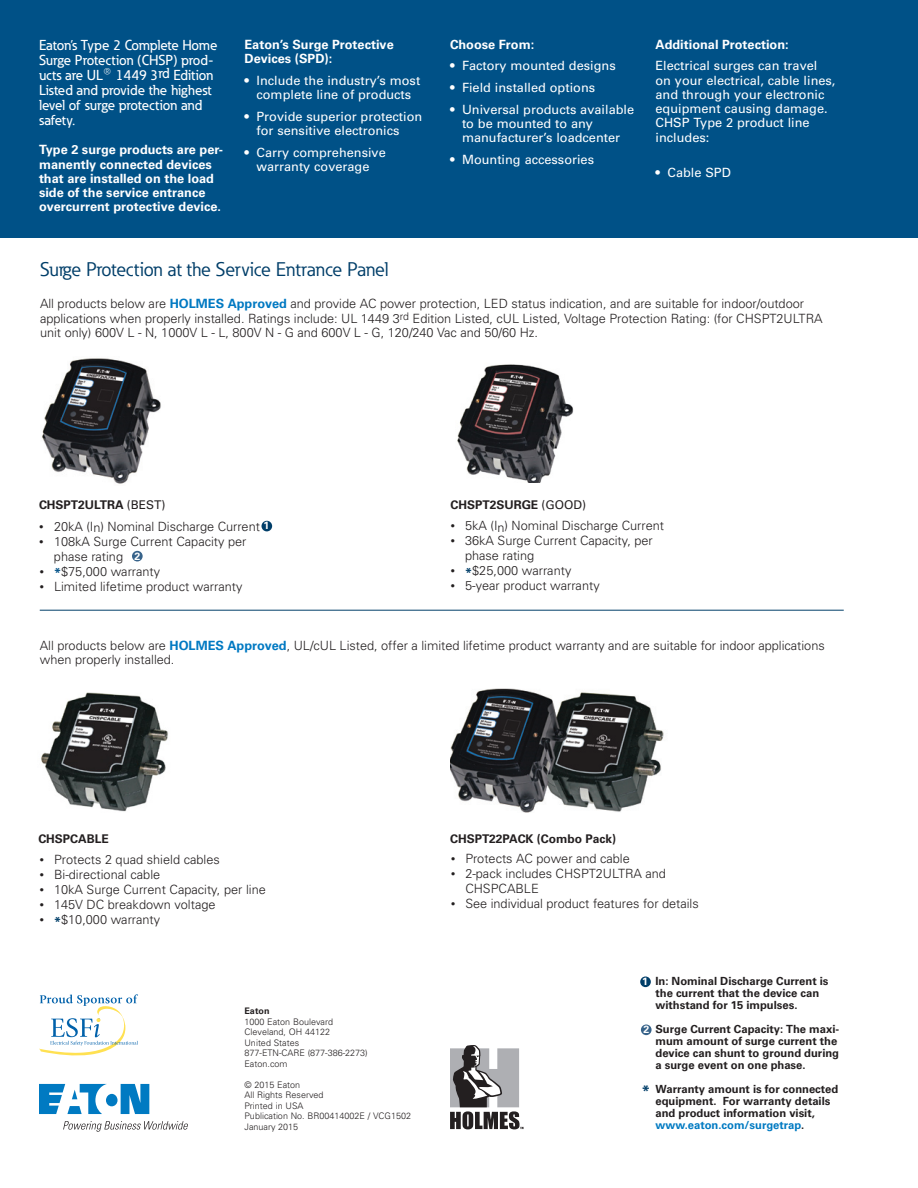
<style>
.page{position:relative;width:918px;height:1188px;background:#fff}
.page>*{position:absolute;margin:0;border:0;box-sizing:border-box;transform-origin:0 0}
.t1{font:19.5px "Eaton";color:#003e69}
.Bullet_List{font:700 15px "Univers";color:#003e69}
._01_Overview__11_pt{font:500 14.25px/15px "Eaton";color:#fff}
.Body_Copy{font:300 12.75px/14.2px "Univers";color:#231f20}
.Bullet_List-2{font:300 12.75px/15px "Univers";color:#231f20}
.White_Bullet{font:12.75px/14.2px "Univers";color:#fff;text-align:center}
._02_Body_Head__8_5_p{font:700 12.75px/14.2px "Univers";color:#fff}
._02_Body__8_5_pt__La{font:12.75px/14.2px "Univers";color:#fff}
.New_Bullet_List{font:300 12.75px/15px "Univers";color:#231f20}
.t2{font:700 12px "Univers";color:#231f20}
.Bullet_List-3{font:700 11.25px/12px "Univers";color:#231f20}
.t3{font:700 10.5px "Univers";color:#fff}
._09_Backpage_Body{font:300 9px "Univers";color:#231f20}
._09_Backpage_Body-2{font:700 9px "Univers";color:#231f20}
.s1{font-size:22.5px}
.s2{font-weight:700;color:#0079c2}
.s3{font-weight:400}
.s4{font-size:9px}
.s5{font-stretch:condensed;font-size:9px}
.s6{font-weight:700;color:#005187}
.s7{font-weight:700;color:#003e69}
.s8{color:#007ac2}
</style>
<div class="page">
<svg style="left:39px;top:1084px;width:110px;height:30px"></svg>
<svg style="left:63px;top:1121px;width:125px;height:11px"></svg>
<svg style="left:39px;top:994px;width:99px;height:61px"></svg>
<svg style="left:450px;top:1045px;width:73px;height:84px"></svg>
<div style="left:0;top:0;width:918px;height:237px;background:#005187"></div>
<img style="left:41px;top:358px;width:120px;height:126px">
<img style="left:41px;top:692px;width:127px;height:120px">
<img style="left:450px;top:688px;width:214px;height:125px">
<img style="left:457px;top:364px;width:116px;height:119px">
<hr style="left:40px;top:610px;width:804px;height:1px;background:#003e69">
<div style="left:262px;top:521px;width:10px;height:10px;background:#003e69;border-radius:50%"></div>
<div style="left:132px;top:551px;width:11px;height:10px;background:#37638a;border-radius:50%"></div>
<div style="left:640px;top:977px;width:11px;height:10px;background:#003e69;border-radius:50%"></div>
<div style="left:641px;top:1024px;width:11px;height:11px;background:#37638a;border-radius:50%"></div>
<p class="_01_Overview__11_pt" style="left:39px;top:37px;width:180px">Eaton’s Type 2 Complete Home<br>Surge Protection (CHSP) prod&shy;ucts are UL<span class="s1">®</span> 1449 3rd Edition<br>Listed and provide the highest level of surge protection and safety.</p>
<p class="_02_Body_Head__8_5_p" style="left:39px;top:143px;width:186px">Type 2 surge products are per&shy;manently connected devices that are installed on the load side of the service entrance overcurrent protective device.</p>
<p class="_02_Body_Head__8_5_p" style="left:244px;top:37px;width:151px">Eaton’s Surge Protective<br>Devices (SPD):</p>
<p class="White_Bullet" style="left:244px;top:73px;width:177px">• Include the industry’s most complete line of products</p>
<p class="White_Bullet" style="left:256px;top:109px;width:167px;text-align:left;text-indent:-12px">• Provide superior protection for sensitive electronics</p>
<p class="White_Bullet" style="left:244px;top:145px;width:143px">• Carry comprehensive warranty coverage</p>
<p class="t1" style="left:40px;top:256px;width:350px">Surge Protection at the Service Entrance Panel</p>
<p class="_02_Body_Head__8_5_p" style="left:450px;top:37px;width:86px">Choose From:</p>
<p class="White_Bullet" style="left:450px;top:59px;width:167px">• Factory mounted designs</p>
<p class="White_Bullet" style="left:450px;top:80px;width:147px">• Field installed options</p>
<p class="White_Bullet" style="left:462px;top:102px;width:174px;text-align:left;text-indent:-12px">• Universal products available to be mounted to any manufacturer’s loadcenter</p>
<p class="White_Bullet" style="left:450px;top:152px;width:146px">• Mounting accessories</p>
<p class="_02_Body_Head__8_5_p" style="left:656px;top:37px;width:135px">Additional Protection:</p>
<p class="_02_Body__8_5_pt__La" style="left:656px;top:59px;width:181px">Electrical surges can travel on your electrical, cable lines, and through your electronic equipment causing damage.<br>CHSP Type 2 product line includes:</p>
<p class="White_Bullet" style="left:656px;top:165px;width:77px">• Cable SPD</p>
<p class="Body_Copy" style="left:40px;top:297px;width:784px">All products below are <span class="s2">HOLMES Approved</span> and provide AC power protection, LED status indication, and are suitable for indoor/outdoor applications when properly installed. Ratings include: UL 1449 3<sup>rd</sup> Edition Listed, cUL Listed, Voltage Protection Rating: (for CHSPT2ULTRA unit only) 600V L - N, 1000V L - L, 800V N - G and 600V L - G, 120/240 Vac and 50/60 Hz.</p>
<p class="t2" style="left:39px;top:498px;width:128px">CHSPT2ULTRA <span class="s3">(BEST)</span></p>
<p class="t2" style="left:451px;top:497px;width:137px">CHSPT2SURGE <span class="s3">(GOOD)</span></p>
<p class="Bullet_List-2" style="left:39px;top:519px;width:223px"><span class="s4">•</span> 20kA (In) Nominal Discharge Current</p>
<p class="New_Bullet_List" style="left:54px;top:534px;width:194px;text-indent:-15px"><span class="s4">•</span> 108kA Surge Current Capacity per phase rating</p>
<p class="Bullet_List-2" style="left:39px;top:564px;width:123px"><span class="s5">•</span> <span class="s6">*</span>$75,000 warranty</p>
<p class="Bullet_List-2" style="left:39px;top:579px;width:205px"><span class="s5">•</span> Limited lifetime product warranty</p>
<p class="t3" style="left:263px;top:520px;width:7px">1</p>
<p class="t3" style="left:134px;top:550px;width:7px">2</p>
<p class="Bullet_List-2" style="left:450px;top:518px;width:215px"><span class="s5">•</span> 5kA (In) Nominal Discharge Current</p>
<p class="Bullet_List-2" style="left:465px;top:533px;width:189px;text-indent:-15px"><span class="s5">•</span> 36kA Surge Current Capacity, per phase rating</p>
<p class="Bullet_List-2" style="left:450px;top:563px;width:123px"><span class="s5">•</span> <span class="s7">*</span>$25,000 warranty</p>
<p class="Bullet_List-2" style="left:450px;top:578px;width:151px"><span class="s5">•</span> 5-year product warranty</p>
<p class="Body_Copy" style="left:40px;top:638px;width:787px">All products below are <span class="s2">HOLMES Approved</span>, UL/cUL Listed, offer a limited lifetime product warranty and are suitable for indoor applications when properly installed.</p>
<p class="t2" style="left:38px;top:832px;width:72px">CHSPCABLE</p>
<p class="t2" style="left:450px;top:832px;width:167px">CHSPT22PACK (Combo Pack)</p>
<p class="Bullet_List-2" style="left:39px;top:852px;width:182px"><span class="s5">•</span> Protects 2 quad shield cables</p>
<p class="Bullet_List-2" style="left:39px;top:867px;width:123px"><span class="s5">•</span> Bi-directional cable</p>
<p class="Bullet_List-2" style="left:39px;top:882px;width:228px"><span class="s5">•</span> 10kA Surge Current Capacity, per line</p>
<p class="Bullet_List-2" style="left:39px;top:897px;width:178px"><span class="s5">•</span> 145V DC breakdown voltage</p>
<p class="Bullet_List-2" style="left:39px;top:912px;width:123px"><span class="s5">•</span> <span class="s7">*</span>$10,000 warranty</p>
<p class="Bullet_List-2" style="left:450px;top:851px;width:181px"><span class="s5">•</span> Protects AC power and cable</p>
<p class="Bullet_List-2" style="left:450px;top:866px;width:217px"><span class="s5">•</span> 2-pack includes CHSPT2ULTRA and</p>
<p class="Bullet_List-2" style="left:465px;top:881px;width:75px">CHSPCABLE</p>
<p class="Bullet_List-2" style="left:450px;top:896px;width:250px"><span class="s5">•</span> See individual product features for details</p>
<p class="_09_Backpage_Body-2" style="left:244px;top:1006px;width:27px">Eaton</p>
<p class="_09_Backpage_Body" style="left:244px;top:1016px;width:90px">1000 Eaton Boulevard</p>
<p class="_09_Backpage_Body" style="left:244px;top:1026px;width:87px">Cleveland, OH 44122</p>
<p class="_09_Backpage_Body" style="left:244px;top:1037px;width:56px">United States</p>
<p class="_09_Backpage_Body" style="left:244px;top:1047px;width:125px">877-ETN-CARE (877-386-2273)</p>
<p class="_09_Backpage_Body" style="left:244px;top:1058px;width:45px">Eaton.com</p>
<p class="_09_Backpage_Body" style="left:244px;top:1079px;width:57px">© 2015 Eaton</p>
<p class="_09_Backpage_Body" style="left:244px;top:1089px;width:81px">All Rights Reserved</p>
<p class="_09_Backpage_Body" style="left:244px;top:1100px;width:61px">Printed in USA</p>
<p class="_09_Backpage_Body" style="left:244px;top:1110px;width:168px">Publication No. BR00414002E / VCG1502</p>
<p class="_09_Backpage_Body" style="left:244px;top:1121px;width:55px">January 2015</p>
<p class="Bullet_List-3" style="left:656px;top:975px;width:175px">In: Nominal Discharge Current is the current that the device can withstand for 15 impulses.</p>
<p class="Bullet_List-3" style="left:656px;top:1023px;width:185px">Surge Current Capacity: The maxi&shy;mum amount of surge current the device can shunt to ground during a surge event on one phase.</p>
<p class="Bullet_List-3" style="left:656px;top:1083px;width:184px">Warranty amount is for connected equipment. For warranty details and product information visit, <span class="s8">www.eaton.com/surgetrap</span>.</p>
<p class="t3" style="left:642px;top:975px;width:7px">1</p>
<p class="t3" style="left:643px;top:1023px;width:7px">2</p>
<p class="Bullet_List" style="left:642px;top:1082px;width:10px">*</p>
</div>
